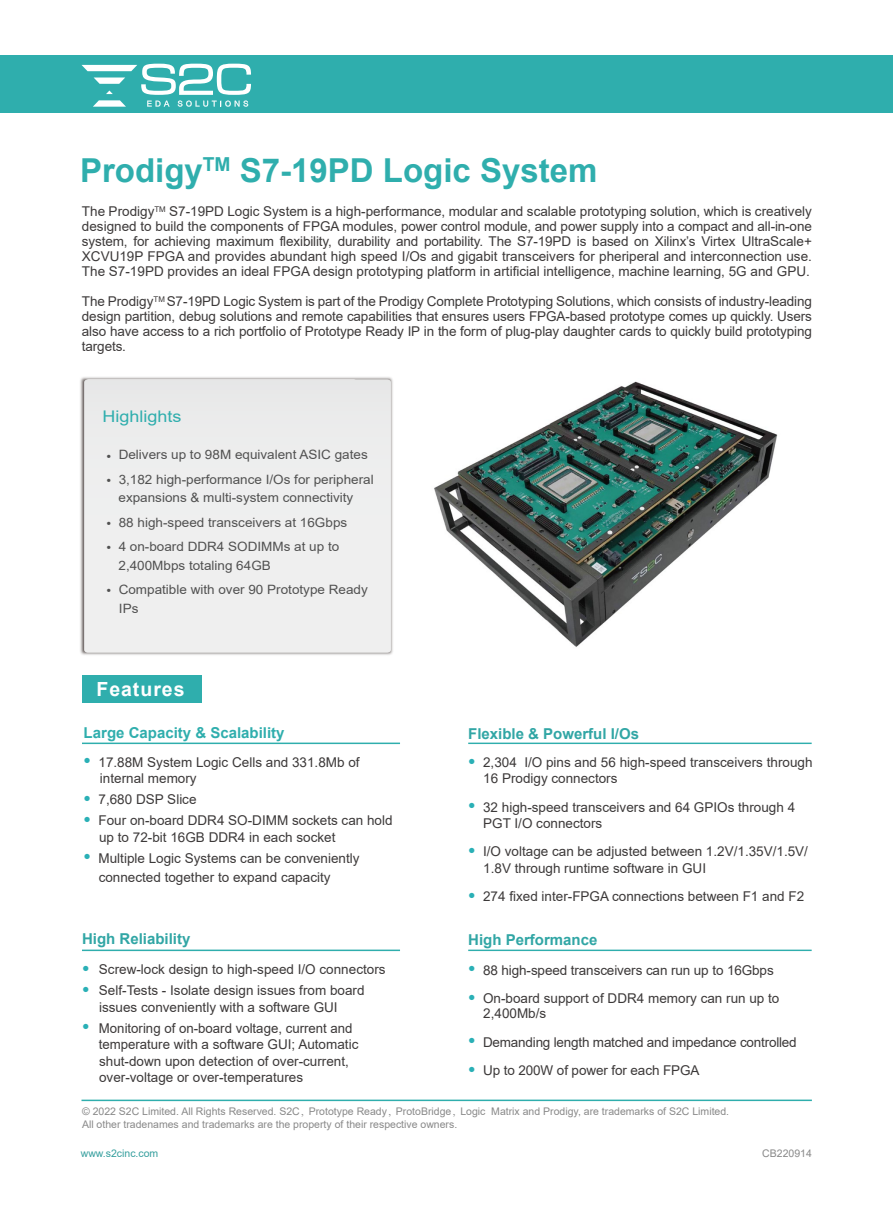
<style>
.page{position:relative;width:893px;height:1212px;background:#fff}
.page>*{position:absolute;margin:0;border:0;box-sizing:border-box;transform-origin:0 0}
.t1{font:700 33px "Arial";color:#2faead}
.t2{font:700 19.5px "Arial";letter-spacing:.05em;color:#fff}
.t3{font:16.05px "Arial";color:#2faead;scale:1.12 1}
.t4{font:700 15px "Arial";color:#31a6a5}
.t5{font:700 15px "Arial";color:#2faead}
.t6{font:13.5px/15px "Arial";color:#3c3939}
.t7{font:12.9px/18.6px "Arial";color:#515151;scale:1.05 1}
.t8{font:10.5px/13.5px "Arial";color:#898989}
.t9{font:10.5px "Arial";color:#369f9e}
.s1{font-size:21px;color:#2ab0b6}
.s2{font-family:"Adobe Song Std";font-weight:300}
</style>
<div class="page">
<div style="left:0;top:56px;width:893px;height:57px;background:#2faead"></div>
<img style="left:80px;top:377px;width:313px;height:326px">
<div style="left:84px;top:379px;width:307px;height:274px;background:#eeefef"></div>
<hr style="left:82px;top:742px;width:318px;height:2px;background:#2faead">
<hr style="left:468px;top:742px;width:344px;height:2px;background:#2faead">
<hr style="left:82px;top:1099px;width:730px;height:2px;background:#2faead">
<hr style="left:82px;top:949px;width:318px;height:2px;background:#2faead">
<hr style="left:468px;top:949px;width:344px;height:2px;background:#2faead">
<img style="left:434px;top:381px;width:344px;height:266px">
<svg style="left:81px;top:64px;width:170px;height:43px"></svg>
<h1 class="t1" style="left:80px;top:147px;width:519px">Prodigy<sup>TM</sup> S7-19PD Logic System</h1>
<p class="t6" style="left:82px;top:204px;width:731px;text-align:justify">The Prodigy<sup>TM</sup> S7-19PD Logic System is a high-performance, modular and scalable prototyping solution, which is creatively designed to build the components of FPGA modules, power control module, and power supply into a compact and all-in-one system, for achieving maximum flexibility, durability and portability. The S7-19PD is based on Xilinx’s Virtex UltraScale+ XCVU19P FPGA and provides abundant high speed I/Os and gigabit transceivers for pheriperal and interconnection use.<br>The S7-19PD provides an ideal FPGA design prototyping platform in artificial intelligence, machine learning, 5G and GPU.</p>
<p class="t6" style="left:82px;top:294px;width:731px;text-align:justify">The Prodigy<sup>TM</sup> S7-19PD Logic System is part of the Prodigy Complete Prototyping Solutions, which consists of industry-leading design partition, debug solutions and remote capabilities that ensures users FPGA-based prototype comes up quickly. Users also have access to a rich portfolio of Prototype Ready IP in the form of plug-play daughter cards to quickly build prototyping targets.</p>
<p class="t3" style="left:103px;top:406px;width:72px">Highlights</p>
<p class="t7" style="left:106px;top:445px;width:250px">• Delivers up to 98M equivalent ASIC gates</p>
<p class="t7" style="left:118px;top:470px;width:245px;text-indent:-12px">• 3,182 high-performance I/Os for peripheral expansions &amp; multi-system connectivity</p>
<p class="t7" style="left:106px;top:513px;width:231px">• 88 high-speed transceivers at 16Gbps</p>
<p class="t7" style="left:118px;top:537px;width:212px;text-indent:-12px">• 4 on-board DDR4 SODIMMs at up to<br>2,400Mbps totaling 64GB</p>
<p class="t7" style="left:119px;top:580px;width:239px;text-indent:-12px">• Compatible with over 90 Prototype Ready<br>IPs</p>
<h2 class="t2" style="left:96px;top:675px;width:90px">Features</h2>
<p class="t5" style="left:84px;top:722px;width:202px">Large Capacity &amp; Scalability</p>
<p class="t6" style="left:100px;top:753px;width:261px;line-height:16.5px;text-indent:-16px"><span class="s1">•</span> 17.88M System Logic Cells and 331.8Mb of internal memory</p>
<p class="t6" style="left:84px;top:792px;width:114px"><span class="s1">•</span> 7,680 DSP Slice</p>
<p class="t6" style="left:99px;top:812px;width:295px;line-height:16.5px;text-indent:-15px"><span class="s1">•</span> Four on-board DDR4 SO-DIMM sockets can hold up to 72-bit 16GB DDR4 in each socket</p>
<p class="t6" style="left:99px;top:848px;width:262px;line-height:19.5px;text-indent:-15px"><span class="s1">•</span> Multiple Logic Systems can be conveniently connected together to expand capacity</p>
<p class="t4" style="left:82px;top:928px;width:110px">High Reliability</p>
<p class="t6" style="left:82px;top:962px;width:305px"><span class="s1">•</span> Screw-lock design to high-speed I/O connectors</p>
<p class="t6" style="left:99px;top:982px;width:267px;line-height:16.5px;text-indent:-17px"><span class="s1">•</span> Self-Tests - Isolate design issues from board issues conveniently with a software GUI</p>
<p class="t6" style="left:99px;top:1019px;width:261px;line-height:16.5px;text-indent:-17px"><span class="s1">•</span> Monitoring of on-board voltage, current and temperature with a software GUI; Automatic shut-down upon detection of over-current, over-voltage or over-temperatures</p>
<p class="t4" style="left:468px;top:723px;width:172px">Flexible &amp; Powerful I/Os</p>
<p class="t6" style="left:483px;top:754px;width:331px;line-height:16.2px;text-indent:-15px"><span class="s1">•</span> 2,304 I/O pins and 56 high-speed transceivers through<br>16 Prodigy connectors</p>
<p class="t6" style="left:483px;top:799px;width:313px;line-height:16.2px;text-indent:-15px"><span class="s1">•</span> 32 high-speed transceivers and 64 GPIOs through 4<br>PGT I/O connectors</p>
<p class="t6" style="left:483px;top:843px;width:326px;line-height:16.2px;text-indent:-15px"><span class="s1">•</span> I/O voltage can be adjusted between 1.2V/1.35V/1.5V/<br>1.8V through runtime software in GUI</p>
<p class="t6" style="left:468px;top:889px;width:338px"><span class="s1">•</span> 274 fixed inter-FPGA connections between F1 and F2</p>
<p class="t4" style="left:468px;top:929px;width:131px">High Performance</p>
<p class="t6" style="left:468px;top:962px;width:307px"><span class="s1">•</span> 88 high-speed transceivers can run up to 16Gbps</p>
<p class="t6" style="left:483px;top:991px;width:298px;text-indent:-15px"><span class="s1">•</span> On-board support of DDR4 memory can run up to<br>2,400Mb/s</p>
<p class="t6" style="left:468px;top:1034px;width:330px"><span class="s1">•</span> Demanding length matched and impedance controlled</p>
<p class="t6" style="left:468px;top:1063px;width:233px"><span class="s1">•</span> Up to 200W of power for each FPGA</p>
<p class="t8" style="left:82px;top:1104px;width:649px">© 2022 S2C Limited. All Rights Reserved. S2C<span class="s2">，</span>Prototype Ready<span class="s2">，</span>ProtoBridge<span class="s2">，</span>Logic Matrix and Prodigy, are trademarks of S2C Limited.<br>All other tradenames and trademarks are the property of their respective owners.</p>
<p class="t9" style="left:81px;top:1146px;width:79px">www.s2cinc.com</p>
<p class="t8" style="left:762px;top:1146px;width:51px">CB220914</p>
</div>
